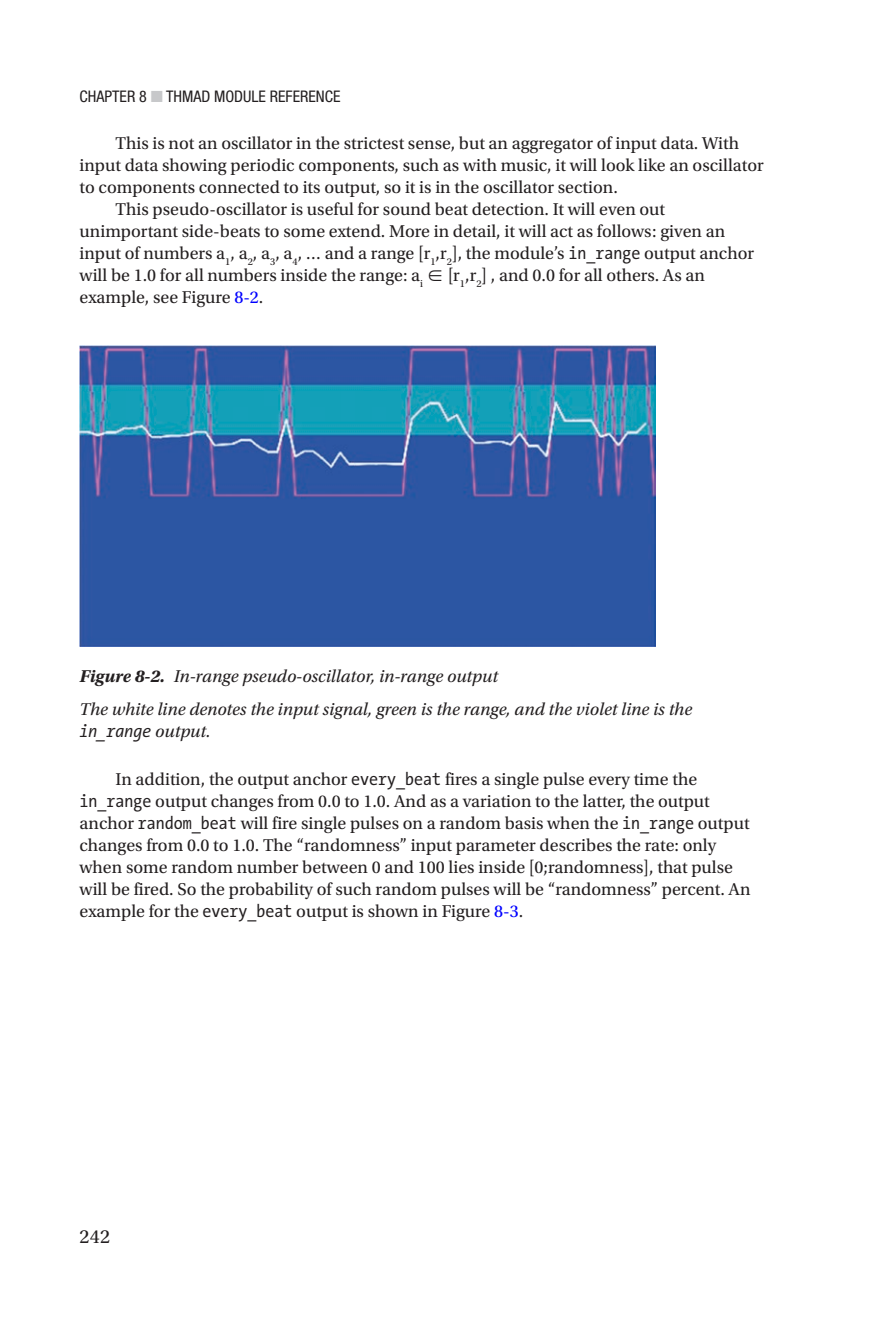
<style>
.page{position:relative;width:879px;height:1333px;background:#fff}
.page>*{position:absolute;margin:0;border:0;box-sizing:border-box;transform-origin:0 0}
.t1{font:20px "Tpxggl Xnqwpy Vcmvhl Utopia Std";color:#231f20}
.t2{font:18px/22px "Tpxggl Xnqwpy Vcmvhl Utopia Std";color:#231f20}
.t3{font:italic 18px/33px "Fjlgqk Sjswpy Thmkvg Utopia Std";color:#231f20}
.t4{font:italic 18px "Tccnjb Fyxvjl Svbnlr The Sans Mono Con Normal";color:#231f20}
.t5{font:condensed 16px "Kdwsrt Tlxwpb Brskch Helvetica Neue";color:#231f20}
.s1{color:#c7c8ca}
.s2{font-family:"Wxgdjg Qvnkdp Lkcdkr The Sans Mono Con Normal"}
.s3{font-family:"Prtjpg Gpntbb Sgdtrn Malgun Gothic"}
.s4{color:#00f}
.s5{font-family:"Txxvdr Jmflpw Fkybfk Utopia Std";font-weight:700}
.s6{font-family:"Fjlgqk Sjswpy Thmkvg Utopia Std"}
</style>
<div class="page">
<img style="left:80px;top:345px;width:575px;height:301px">
<p class="t5" style="left:80px;top:87px;width:262px">CHAPTER 8 <span class="s1">■</span> THMAD MODULE REFERENCE</p>
<p class="t2" style="left:116px;top:133px;width:625px">This is not an oscillator in the strictest sense, but an aggregator of input data. With</p>
<p class="t2" style="left:80px;top:155px;width:685px">input data showing periodic components, such as with music, it will look like an oscillator</p>
<p class="t2" style="left:80px;top:177px;width:540px">to components connected to its output, so it is in the oscillator section.</p>
<p class="t2" style="left:116px;top:199px;width:551px">This pseudo-oscillator is useful for sound beat detection. It will even out</p>
<p class="t2" style="left:80px;top:221px;width:647px">unimportant side-beats to some extend. More in detail, it will act as follows: given an</p>
<p class="t2" style="left:80px;top:243px;width:676px">input of numbers a<sub>1</sub>, a<sub>2</sub>, a<sub>3</sub>, a<sub>4</sub>, … and a range [r<sub>1</sub>,r<sub>2</sub>], the module’s <span class="s2">in_range</span> output anchor</p>
<p class="t2" style="left:80px;top:265px;width:627px">will be 1.0 for all numbers inside the range: a<sub>i</sub> <span class="s3">∈</span> [r<sub>1</sub>,r<sub>2</sub>] , and 0.0 for all others. As an</p>
<p class="t2" style="left:80px;top:287px;width:185px">example, see Figure <span class="s4">8-2</span>.</p>
<p class="t3" style="left:80px;top:660px;width:614px"><span class="s5">Figure 8-2.</span> In-range pseudo-oscillator, in-range output<br>The white line denotes the input signal, green is the range, and the violet line is the</p>
<p class="t4" style="left:80px;top:721px;width:132px">in_range <span class="s6">output.</span></p>
<p class="t2" style="left:80px;top:768px;width:672px;text-indent:36px">In addition, the output anchor <span class="s2">every_beat</span> fires a single pulse every time the <span class="s2">in_range</span> output changes from 0.0 to 1.0. And as a variation to the latter, the output anchor <span class="s2">random_beat</span> will fire single pulses on a random basis when the <span class="s2">in_range</span> output changes from 0.0 to 1.0. The “randomness” input parameter describes the rate: only when some random number between 0 and 100 lies inside [0;randomness], that pulse will be fired. So the probability of such random pulses will be “randomness” percent. An example for the <span class="s2">every_beat</span> output is shown in Figure <span class="s4">8-3</span>.</p>
<p class="t1" style="left:80px;top:1225px;width:32px">242</p>
</div>
